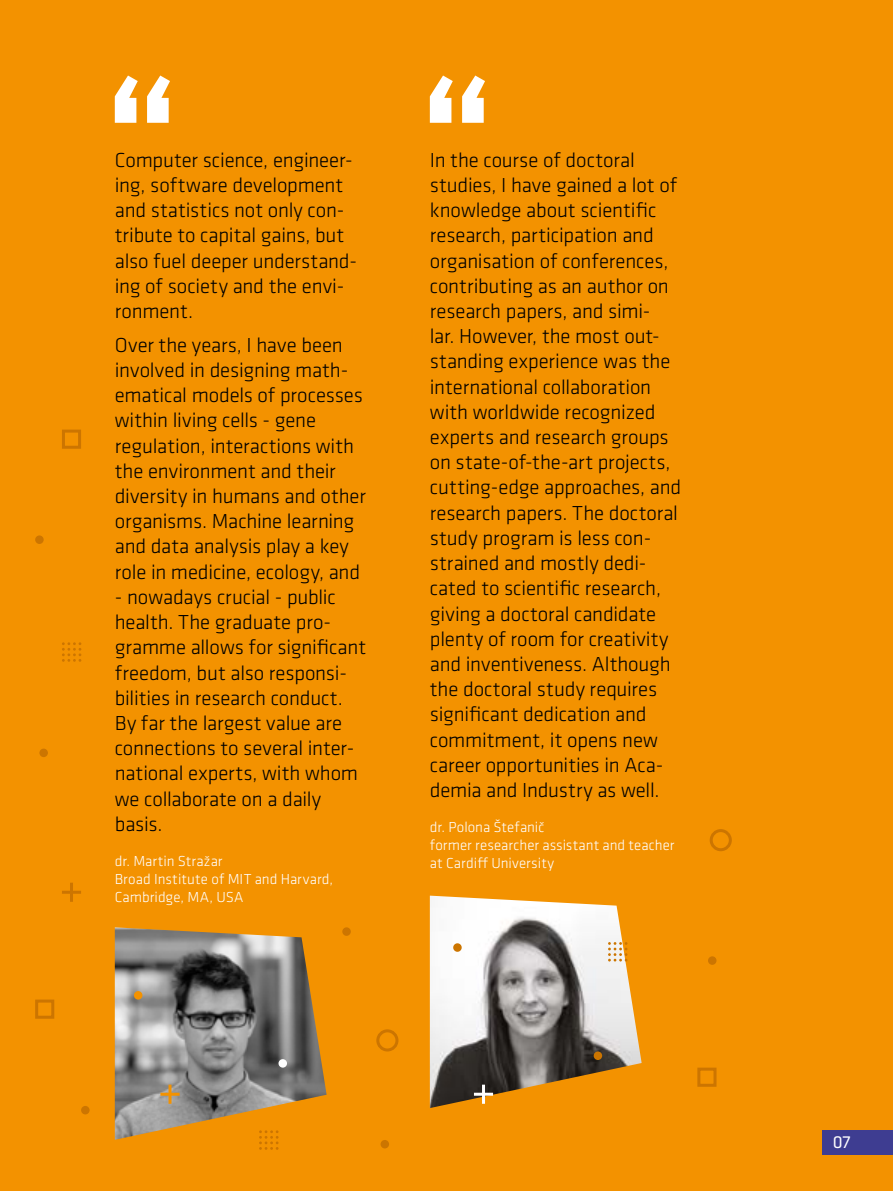
<style>
.page{position:relative;width:893px;height:1191px;background:#f39200}
.page>*{position:absolute;margin:0;border:0;box-sizing:border-box;transform-origin:0 0}
.t1{font:300 21px/25.2px "Klavika";letter-spacing:-.005em;color:#000}
.t2{font:18px "Klavika";color:#fff}
.t3{font:300 15px/18px "Klavika";letter-spacing:.005em;color:#fff}
</style>
<div class="page">
<svg style="left:62px;top:642px;width:19px;height:20px"></svg>
<svg style="left:259px;top:1141px;width:20px;height:8px"></svg>
<svg style="left:115px;top:75px;width:55px;height:48px"></svg>
<img style="left:115px;top:927px;width:212px;height:212px">
<svg style="left:430px;top:75px;width:55px;height:48px"></svg>
<img style="left:430px;top:895px;width:212px;height:213px">
<div style="left:376px;top:1029px;width:22px;height:22px;border:3px solid #cc7500;border-radius:50%"></div>
<div style="left:710px;top:829px;width:22px;height:22px;border:3px solid #cc7500;border-radius:50%"></div>
<div style="left:35px;top:535px;width:9px;height:9px;background:#cc7500;border-radius:50%"></div>
<div style="left:381px;top:1140px;width:8px;height:8px;background:#cc7500;border-radius:50%"></div>
<div style="left:594px;top:1051px;width:8px;height:9px;background:#cc7500;border-radius:50%"></div>
<div style="left:708px;top:956px;width:8px;height:8px;background:#cc7500;border-radius:50%"></div>
<div style="left:342px;top:927px;width:9px;height:9px;background:#cc7500;border-radius:50%"></div>
<div style="left:81px;top:1106px;width:9px;height:8px;background:#cc7500;border-radius:50%"></div>
<div style="left:39px;top:748px;width:9px;height:9px;background:#cc7500;border-radius:50%"></div>
<svg style="left:608px;top:942px;width:19px;height:19px"></svg>
<div style="left:697px;top:1067px;width:19px;height:19px;border:3px solid #cc7500"></div>
<div style="left:62px;top:429px;width:19px;height:20px;border:3px solid #cc7500"></div>
<div style="left:35px;top:999px;width:19px;height:19px;border:3px solid #cc7500"></div>
<hr style="left:70px;top:882px;width:3px;height:19px;background:#cc7500">
<hr style="left:62px;top:890px;width:19px;height:3px;background:#cc7500">
<hr style="left:482px;top:1084px;width:3px;height:19px;background:#fff">
<hr style="left:474px;top:1092px;width:19px;height:3px;background:#fff">
<hr style="left:169px;top:1084px;width:3px;height:19px;background:#f39200">
<hr style="left:160px;top:1092px;width:20px;height:3px;background:#f39200">
<div style="left:134px;top:991px;width:8px;height:8px;background:#f39200;border-radius:50%"></div>
<div style="left:279px;top:1059px;width:8px;height:8px;background:#fff;border-radius:50%"></div>
<div style="left:453px;top:943px;width:9px;height:8px;background:#cc7500;border-radius:50%"></div>
<div style="left:822px;top:1130px;width:71px;height:24px;background:#3e3d91"></div>
<p class="t1" style="left:115px;top:148px;width:244px">Computer science, engineer&shy;ing, software development and statistics not only con&shy;tribute to capital gains, but also fuel deeper understand&shy;ing of society and the envi&shy;ronment.</p>
<p class="t1" style="left:115px;top:333px;width:253px">Over the years, I have been involved in designing math&shy;ematical models of processes within living cells - gene regulation, interactions with the environment and their diversity in humans and other organisms. Machine learning and data analysis play a key role in medicine, ecology, and</p>
<p class="t1" style="left:115px;top:585px;width:253px">- nowadays crucial - public health. The graduate pro&shy;gramme allows for significant freedom, but also responsi&shy;bilities in research conduct.<br>By far the largest value are connections to several inter&shy;national experts, with whom we collaborate on a daily basis.</p>
<p class="t3" style="left:115px;top:852px;width:220px">dr. Martin Stražar<br>Broad Institute of MIT and Harvard,<br>Cambridge, MA, USA</p>
<p class="t1" style="left:430px;top:148px;width:253px">In the course of doctoral studies, I have gained a lot of knowledge about scientific research, participation and organisation of conferences, contributing as an author on research papers, and simi-<br>lar. However, the most out&shy;standing experience was the international collaboration with worldwide recognized experts and research groups on state-of-the-art projects, cutting-edge approaches, and research papers. The doctoral study program is less con&shy;strained and mostly dedi&shy;cated to scientific research, giving a doctoral candidate plenty of room for creativity and inventiveness. Although the doctoral study requires significant dedication and commitment, it opens new career opportunities in Aca&shy;demia and Industry as well.</p>
<p class="t3" style="left:430px;top:818px;width:246px">dr. Polona Štefanič<br>former researcher assistant and teacher at Cardiff University</p>
<p class="t2" style="left:833px;top:1132px;width:19px">07</p>
</div>
